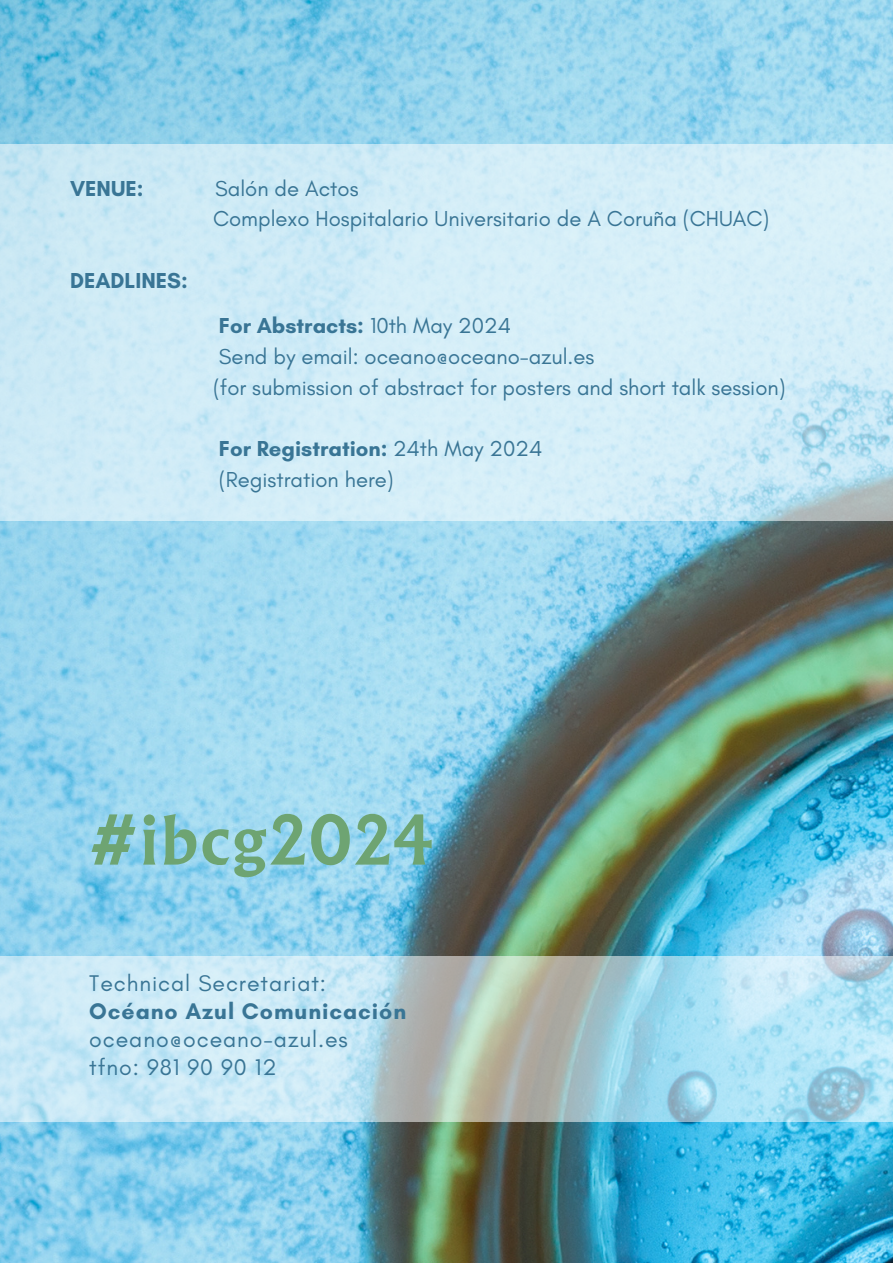
<style>
.page{position:relative;width:893px;height:1263px;background:#fff}
.page>*{position:absolute;margin:0;border:0;box-sizing:border-box;transform-origin:0 0}
.t1{font:700 61.28px "Albertus Nova";letter-spacing:.04em;color:#6ea472}
.t2{font:23.02px "Glacial Indifference";letter-spacing:.04em;color:#397595}
.t3{font:700 23.02px "Glacial Indifference";letter-spacing:.04em;color:#397595}
.t4{font:22.05px "Glacial Indifference";color:#397595}
.t5{font:700 22.05px "Glacial Indifference";color:#397595}
.s1{font-weight:400}
</style>
<div class="page">
<img style="left:0;top:0;width:893px;height:1263px">
<svg style="left:0;top:956px;width:893px;height:166px;background:#b8d9e2"></svg>
<svg style="left:0;top:144px;width:893px;height:377px;background:#cfebf6"></svg>
<p class="t5" style="left:70px;top:175px;width:75px">VENUE:</p>
<p class="t4" style="left:215px;top:175px;width:145px">Salón de Actos</p>
<p class="t4" style="left:213px;top:205px;width:558px">Complexo Hospitalario Universitario de A Coruña (CHUAC)</p>
<p class="t5" style="left:70px;top:267px;width:119px">DEADLINES:</p>
<p class="t5" style="left:219px;top:312px;width:294px">For Abstracts: <span class="s1">10th May 2024</span></p>
<p class="t4" style="left:219px;top:343px;width:377px">Send by email: oceano@oceano-azul.es</p>
<p class="t4" style="left:213px;top:374px;width:574px">(for submission of abstract for posters and short talk session)</p>
<p class="t5" style="left:219px;top:435px;width:325px">For Registration: <span class="s1">24th May 2024</span></p>
<p class="t4" style="left:219px;top:466px;width:176px">(Registration here)</p>
<p class="t1" style="left:89px;top:797px;width:344px">#ibcg2024</p>
<p class="t2" style="left:89px;top:969px;width:238px">Technical Secretariat:</p>
<p class="t3" style="left:89px;top:997px;width:318px">Océano Azul Comunicación</p>
<h2 class="t2" style="left:89px;top:1025px;width:260px">oceano@oceano-azul.es</h2>
<p class="t2" style="left:89px;top:1053px;width:189px">tfno: 981 90 90 12</p>
</div>
